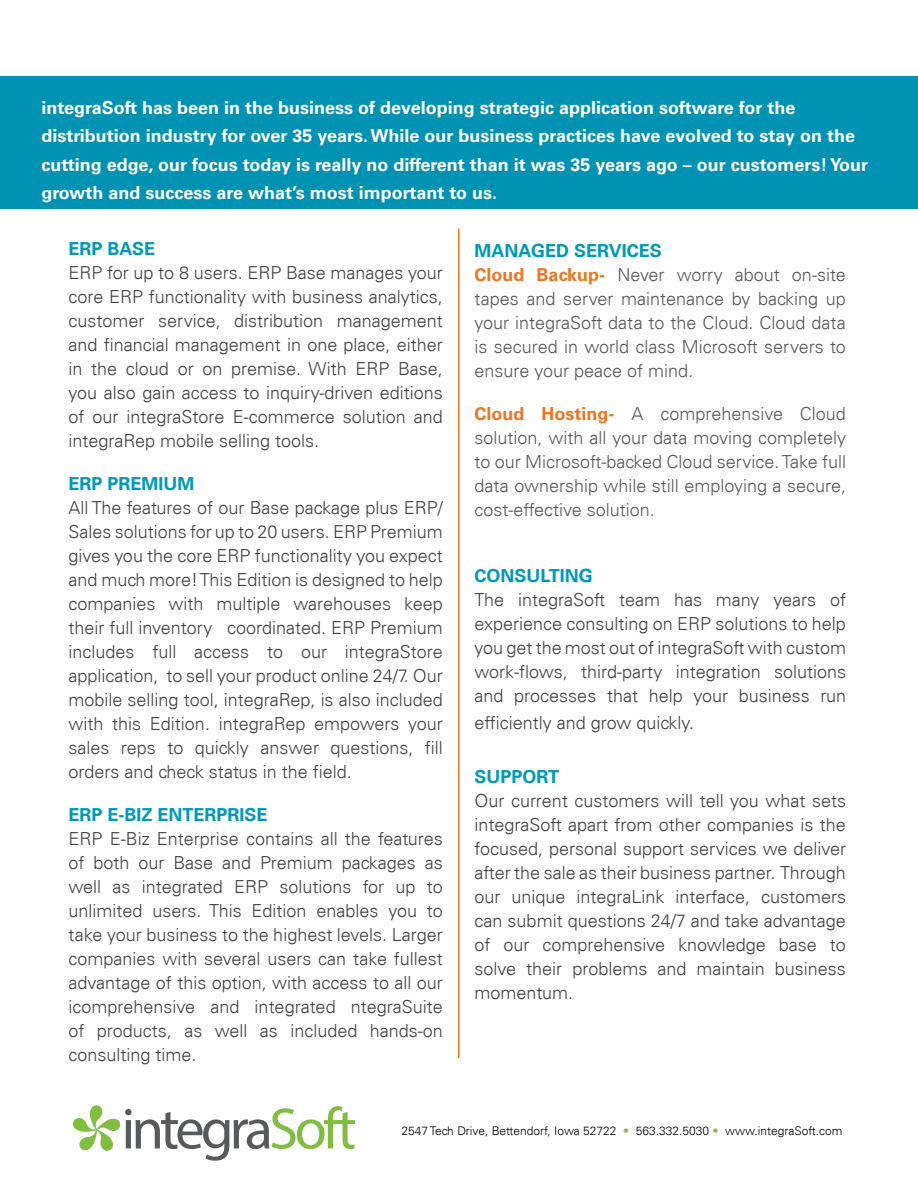
<style>
.page{position:relative;width:918px;height:1188px;background:#fff}
.page>*{position:absolute;margin:0;border:0;box-sizing:border-box;transform-origin:0 0}
.t1{font:300 18px/24px "Univers 45";color:#414042;text-align:justify}
.t2{font:300 18px/24px "Univers 45";color:#55575a;text-align:justify}
.t3{font:700 18px/28.5px "Univers 65";color:#fff}
.t4{font:700 18px "Univers 65";color:#0099b9}
.t5{font:300 12px "Univers 45";color:#000}
.s1{font-family:"Univers 65";font-weight:700;color:#ee7623}
.s2{color:#81bd41}
</style>
<div class="page">
<div style="left:0;top:76px;width:918px;height:133px;background:#0092b3"></div>
<svg style="left:73px;top:1105px;width:282px;height:56px"></svg>
<hr style="left:458px;top:229px;width:1px;height:829px;background:#ee7623">
<p class="t3" style="left:41px;top:93px;width:828px">integraSoft has been in the business of developing strategic application software for the distribution industry for over 35 years. While our business practices have evolved to stay on the cutting edge, our focus today is really no different than it was 35 years ago – our customers! Your growth and success are what’s most important to us.</p>
<p class="t4" style="left:69px;top:238px;width:88px">ERP BASE</p>
<p class="t1" style="left:69px;top:261px;width:376px">ERP for up to 8 users. ERP Base manages your core ERP functionality with business analytics, customer service, distribution management and financial management in one place, either in the cloud or on premise. With ERP Base, you also gain access to inquiry-driven editions of our integraStore E-commerce solution and integraRep mobile selling tools.</p>
<p class="t4" style="left:69px;top:473px;width:127px">ERP PREMIUM</p>
<p class="t1" style="left:69px;top:496px;width:376px">All The features of our Base package plus ERP/ Sales solutions for up to 20 users. ERP Premium gives you the core ERP functionality you expect and much more! This Edition is designed to help companies with multiple warehouses keep their full inventory coordinated. ERP Premium includes full access to our integraStore application, to sell your product online 24/7. Our mobile selling tool, integraRep, is also included with this Edition. integraRep empowers your sales reps to quickly answer questions, fill orders and check status in the field.</p>
<p class="t4" style="left:69px;top:804px;width:201px">ERP E-BIZ ENTERPRISE</p>
<p class="t1" style="left:69px;top:827px;width:376px">ERP E-Biz Enterprise contains all the features of both our Base and Premium packages as well as integrated ERP solutions for up to unlimited users. This Edition enables you to take your business to the highest levels. Larger companies with several users can take fullest advantage of this option, with access to all our icomprehensive and integrated ntegraSuite of products, as well as included hands-on consulting time.</p>
<p class="t4" style="left:475px;top:240px;width:189px">MANAGED SERVICES</p>
<p class="t2" style="left:475px;top:262px;width:373px"><span class="s1">Cloud Backup-</span> Never worry about on-site tapes and server maintenance by backing up your integraSoft data to the Cloud. Cloud data is secured in world class Microsoft servers to ensure your peace of mind.</p>
<p class="t2" style="left:475px;top:402px;width:373px"><span class="s1">Cloud Hosting-</span> A comprehensive Cloud solution, with all your data moving completely to our Microsoft-backed Cloud service. Take full data ownership while still employing a secure, cost-effective solution.</p>
<p class="t4" style="left:475px;top:565px;width:120px">CONSULTING</p>
<p class="t1" style="left:475px;top:588px;width:373px">The integraSoft team has many years of experience consulting on ERP solutions to help you get the most out of integraSoft with custom work-flows, third-party integration solutions and processes that help your business run</p>
<p class="t1" style="left:475px;top:711px;width:221px">efficiently and grow quickly.</p>
<p class="t4" style="left:475px;top:766px;width:86px">SUPPORT</p>
<p class="t1" style="left:475px;top:789px;width:373px">Our current customers will tell you what sets integraSoft apart from other companies is the focused, personal support services we deliver after the sale as their business partner. Through our unique integraLink interface, customers can submit questions 24/7 and take advantage of our comprehensive knowledge base to solve their problems and maintain business momentum.</p>
<p class="t5" style="left:401px;top:1124px;width:443px">2547 Tech Drive, Bettendorf, Iowa 52722 <span class="s2">•</span> 563.332.5030 <span class="s2">•</span> www.integraSoft.com</p>
</div>
